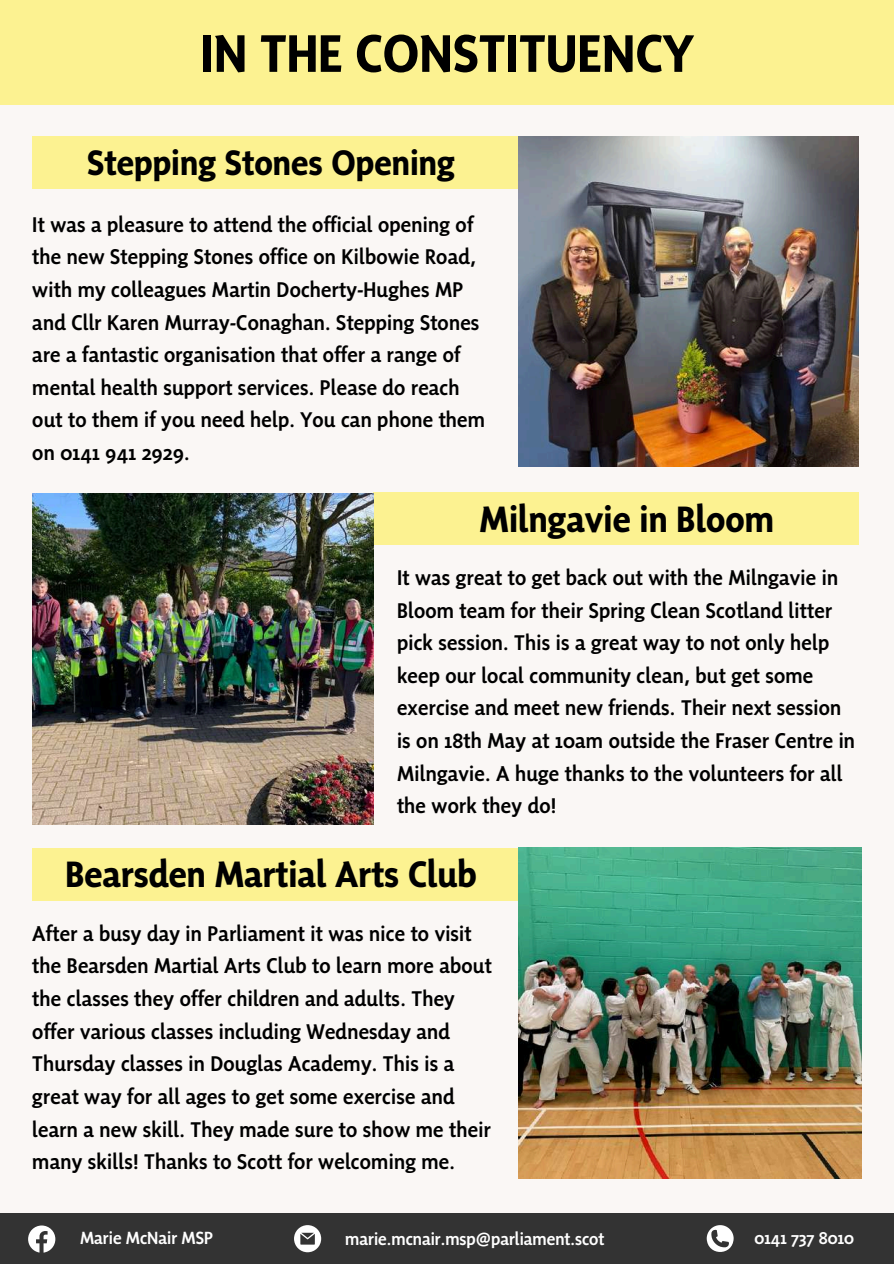
<style>
.page{position:relative;width:894px;height:1264px;background:#fff}
.page>*{position:absolute;margin:0;border:0;box-sizing:border-box;transform-origin:0 0}
.t1{font:700 54px "Sensibility";color:#000}
.t2{font:700 37.5px "Sensibility";color:#000}
.t3{font:700 36px "Sensibility";color:#000}
.t4{font:500 21.75px/32.7px "Sensibility";letter-spacing:.01em;color:#000}
.t5{font:500 18px "Sensibility";color:#fff}
</style>
<div class="page">
<div style="left:0;top:0;width:893px;height:1263px;background:#faf7f5"></div>
<div style="left:0;top:1212px;width:893px;height:51px;background:#333"></div>
<svg style="left:706px;top:1225px;width:27px;height:27px"></svg>
<svg style="left:294px;top:1225px;width:27px;height:27px"></svg>
<svg style="left:28px;top:1225px;width:27px;height:27px"></svg>
<div style="left:0;top:0;width:893px;height:104px;background:#fcf291"></div>
<div style="left:32px;top:847px;width:485px;height:53px;background:#fcf291"></div>
<div style="left:373px;top:492px;width:486px;height:53px;background:#fcf291"></div>
<div style="left:32px;top:136px;width:485px;height:53px;background:#fcf291"></div>
<img style="left:32px;top:493px;width:341px;height:331px">
<img style="left:519px;top:847px;width:342px;height:331px">
<img style="left:519px;top:136px;width:339px;height:330px">
<h1 class="t1" style="left:200px;top:17px;width:495px">IN THE CONSTITUENCY</h1>
<h3 class="t3" style="left:87px;top:139px;width:369px">Stepping Stones Opening</h3>
<p class="t4" style="left:32px;top:207px;width:454px">It was a pleasure to attend the official opening of the new Stepping Stones office on Kilbowie Road, with my colleagues Martin Docherty-Hughes MP and Cllr Karen Murray-Conaghan. Stepping Stones are a fantastic organisation that offer a range of mental health support services. Please do reach out to them if you need help. You can phone them on 0141 941 2929.</p>
<h2 class="t2" style="left:479px;top:493px;width:296px">Milngavie in Bloom</h2>
<p class="t4" style="left:397px;top:560px;width:459px">It was great to get back out with the Milngavie in Bloom team for their Spring Clean Scotland litter pick session. This is a great way to not only help keep our local community clean, but get some exercise and meet new friends. Their next session is on 18th May at 10am outside the Fraser Centre in Milngavie. A huge thanks to the volunteers for all the work they do!</p>
<h2 class="t2" style="left:65px;top:849px;width:413px">Bearsden Martial Arts Club</h2>
<p class="t4" style="left:32px;top:916px;width:461px">After a busy day in Parliament it was nice to visit the Bearsden Martial Arts Club to learn more about the classes they offer children and adults. They offer various classes including Wednesday and Thursday classes in Douglas Academy. This is a great way for all ages to get some exercise and learn a new skill. They made sure to show me their many skills! Thanks to Scott for welcoming me.</p>
<p class="t5" style="left:80px;top:1225px;width:134px">Marie McNair MSP</p>
<p class="t5" style="left:345px;top:1226px;width:260px">marie.mcnair.msp@parliament.scot</p>
<p class="t5" style="left:754px;top:1225px;width:101px">0141 737 8010</p>
</div>
